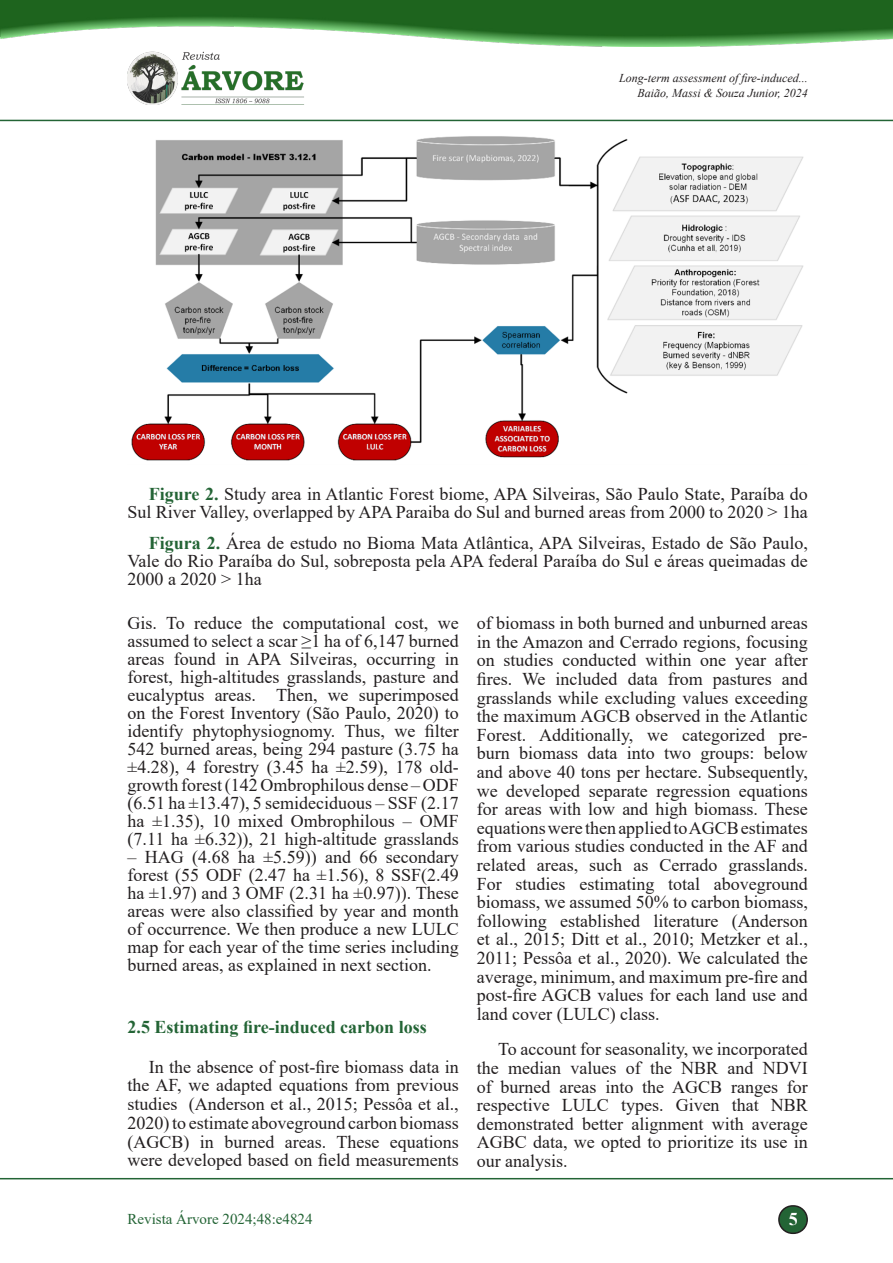
<style>
.page{position:relative;width:893px;height:1263px;background:#fff}
.page>*{position:absolute;margin:0;border:0;box-sizing:border-box;transform-origin:0 0}
.Texto{font:18px/18.6px "Times New Roman";color:#231f20;text-align:justify}
.Título_2{font:700 18px "Times New Roman";color:#236435}
.t1{font:700 18px "Times New Roman";color:#fff}
.Rodapé{font:15px "Times New Roman";color:#236435}
.Cabeçalho_pag__impar{font:italic 12px "Times New Roman";color:#231f20}
.s1{font-weight:700;color:#236435}
</style>
<div class="page">
<hr style="left:0;top:1178px;width:893px;height:1px;background:#236435">
<hr style="left:0;top:120px;width:893px;height:1px;background:#236435">
<div style="left:779px;top:1206px;width:28px;height:27px;background:#236435;border-radius:14px"></div>
<div style="left:778px;top:1205px;width:30px;height:29px;border:2px solid #231f20;border-radius:14px"></div>
<img style="left:128px;top:51px;width:176px;height:54px">
<img style="left:0;top:0;width:893px;height:47px">
<img style="left:131px;top:136px;width:673px;height:325px">
<p class="Cabeçalho_pag__impar" style="left:619px;top:69px;width:190px">Long-term assessment of fire-induced...</p>
<p class="Cabeçalho_pag__impar" style="left:638px;top:84px;width:172px">Baião, Massi &amp; Souza Junior, 2024</p>
<p class="Texto" style="left:128px;top:485px;width:682px;line-height:18px;text-align:right"><span class="s1">Figure 2.</span> Study area in Atlantic Forest biome, APA Silveiras, São Paulo State, Paraíba do<br>Sul River Valley, overlapped by APA Paraiba do Sul and burned areas from 2000 to 2020 &gt; 1ha</p>
<p class="Texto" style="left:128px;top:533px;width:682px;line-height:18px;text-indent:21px"><span class="s1">Figura 2.</span> Área de estudo no Bioma Mata Atlântica, APA Silveiras, Estado de São Paulo, Vale do Rio Paraíba do Sul, sobreposta pela APA federal Paraíba do Sul e áreas queimadas de 2000 a 2020 &gt; 1ha</p>
<p class="Texto" style="left:128px;top:613px;width:333px;line-height:18px">Gis. To reduce the computational cost, we assumed to select a scar ≥1 ha of 6,147 burned areas found in APA Silveiras, occurring in forest, high-altitudes grasslands, pasture and eucalyptus areas. Then, we superimposed on the Forest Inventory (São Paulo, 2020) to identify phytophysiognomy. Thus, we filter 542 burned areas, being 294 pasture (3.75 ha ±4.28), 4 forestry (3.45 ha ±2.59), 178 old&shy;growth forest (142 Ombrophilous dense – ODF (6.51 ha ±13.47), 5 semideciduous – SSF (2.17 ha ±1.35), 10 mixed Ombrophilous – OMF (7.11 ha ±6.32)), 21 high-altitude grasslands</p>
<p class="Texto" style="left:128px;top:847px;width:333px;line-height:18px">– HAG (4.68 ha ±5.59)) and 66 secondary forest (55 ODF (2.47 ha ±1.56), 8 SSF(2.49 ha ±1.97) and 3 OMF (2.31 ha ±0.97)). These areas were also classified by year and month of occurrence. We then produce a new LULC map for each year of the time series including burned areas, as explained in next section.</p>
<p class="Título_2" style="left:128px;top:1014px;width:301px">2.5 Estimating fire-induced carbon loss</p>
<p class="Texto" style="left:128px;top:1057px;width:333px;text-indent:21px">In the absence of post-fire biomass data in the AF, we adapted equations from previous studies (Anderson et al., 2015; Pessôa et al., 2020) to estimate aboveground carbon biomass (AGCB) in burned areas. These equations were developed based on field measurements</p>
<p class="Texto" style="left:477px;top:613px;width:333px">of biomass in both burned and unburned areas in the Amazon and Cerrado regions, focusing on studies conducted within one year after fires. We included data from pastures and grasslands while excluding values exceeding the maximum AGCB observed in the Atlantic Forest. Additionally, we categorized pre&shy;burn biomass data into two groups: below and above 40 tons per hectare. Subsequently, we developed separate regression equations for areas with low and high biomass. These equations were then applied to AGCB estimates from various studies conducted in the AF and related areas, such as Cerrado grasslands.<br>For studies estimating total aboveground biomass, we assumed 50% to carbon biomass, following established literature (Anderson et al., 2015; Ditt et al., 2010; Metzker et al., 2011; Pessôa et al., 2020). We calculated the average, minimum, and maximum pre-fire and post-fire AGCB values for each land use and land cover (LULC) class.</p>
<p class="Texto" style="left:477px;top:1039px;width:333px;text-indent:21px">To account for seasonality, we incorporated the median values of the NBR and NDVI of burned areas into the AGCB ranges for respective LULC types. Given that NBR demonstrated better alignment with average AGBC data, we opted to prioritize its use in our analysis.</p>
<p class="Rodapé" style="left:128px;top:1208px;width:186px">Revista Árvore 2024;48:e4824</p>
<p class="t1" style="left:789px;top:1206px;width:10px">5</p>
</div>
